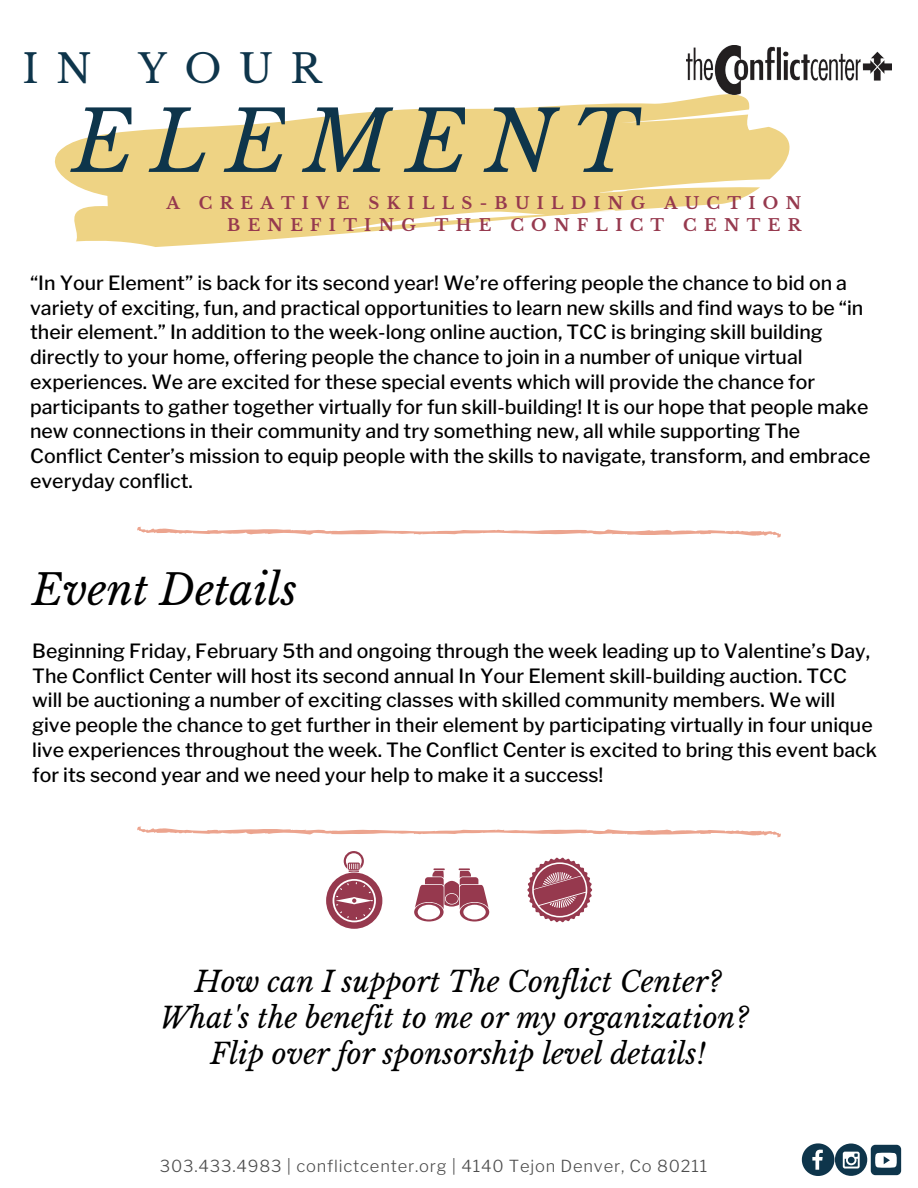
<style>
.page{position:relative;width:918px;height:1188px;background:#fff}
.page>*{position:absolute;margin:0;border:0;box-sizing:border-box;transform-origin:0 0}
.t1{font:italic 83.7px "Libre Baskerville";letter-spacing:.195em;color:#0e354b}
.t2{font:italic 42px "Libre Baskerville";color:#000}
.t3{font:39.45px "Libre Baskerville";letter-spacing:.445em;color:#0e354b}
.t4{font:italic 28.5px/36px "Libre Baskerville";color:#000;text-align:center}
.t5{font:500 19.5px/24.8px "Libre Franklin";color:#000}
.t6{font:700 16.5px/22.6px "Libre Baskerville";letter-spacing:.445em;color:#96394e;text-align:right}
.t7{font:300 16.5px "Libre Franklin";letter-spacing:.05em;color:#4d4d4d}
</style>
<div class="page">
<svg style="left:55px;top:94px;width:735px;height:153px;fill:#eed384"></svg>
<svg style="left:802px;top:1143px;width:32px;height:33px"></svg>
<div style="left:835px;top:1144px;width:32px;height:32px;background:#0e354b;border-radius:50%"></div>
<svg style="left:843px;top:1152px;width:17px;height:17px"></svg>
<div style="left:871px;top:1145px;width:30px;height:30px;background:#0e354b;border-radius:5px"></div>
<svg style="left:875px;top:1153px;width:22px;height:15px"></svg>
<img style="left:687px;top:46px;width:205px;height:48px">
<svg style="left:137px;top:527px;width:644px;height:11px"></svg>
<svg style="left:137px;top:826px;width:644px;height:11px"></svg>
<svg style="left:326px;top:851px;width:56px;height:78px"></svg>
<svg style="left:414px;top:868px;width:75px;height:54px"></svg>
<svg style="left:527px;top:858px;width:65px;height:64px"></svg>
<h3 class="t3" style="left:22px;top:45px;width:301px">IN YOUR</h3>
<h1 class="t1" style="left:72px;top:91px;width:566px">ELEMENT</h1>
<p class="t6" style="left:166px;top:192px;width:636px">A CREATIVE SKILLS-BUILDING AUCTION<br>BENEFITING THE CONFLICT CENTER</p>
<p class="t5" style="left:30px;top:270px;width:842px">“In Your Element” is back for its second year! We’re offering people the chance to bid on a variety of exciting, fun, and practical opportunities to learn new skills and find ways to be “in their element.” In addition to the week-long online auction, TCC is bringing skill building directly to your home, offering people the chance to join in a number of unique virtual experiences. We are excited for these special events which will provide the chance for participants to gather together virtually for fun skill-building! It is our hope that people make new connections in their community and try something new, all while supporting The Conflict Center’s mission to equip people with the skills to navigate, transform, and embrace everyday conflict.</p>
<h2 class="t2" style="left:32px;top:564px;width:266px">Event Details</h2>
<p class="t5" style="left:32px;top:638px;width:846px">Beginning Friday, February 5th and ongoing through the week leading up to Valentine’s Day, The Conflict Center will host its second annual In Your Element skill-building auction. TCC will be auctioning a number of exciting classes with skilled community members. We will give people the chance to get further in their element by participating virtually in four unique live experiences throughout the week. The Conflict Center is excited to bring this event back for its second year and we need your help to make it a success!</p>
<h3 class="t4" style="left:160px;top:964px;width:591px">How can I support The Conflict Center?<br>What's the benefit to me or my organization?<br>Flip over for sponsorship level details!</h3>
<p class="t7" style="left:160px;top:1156px;width:549px">303.433.4983 | conflictcenter.org | 4140 Tejon Denver, Co 80211</p>
</div>
